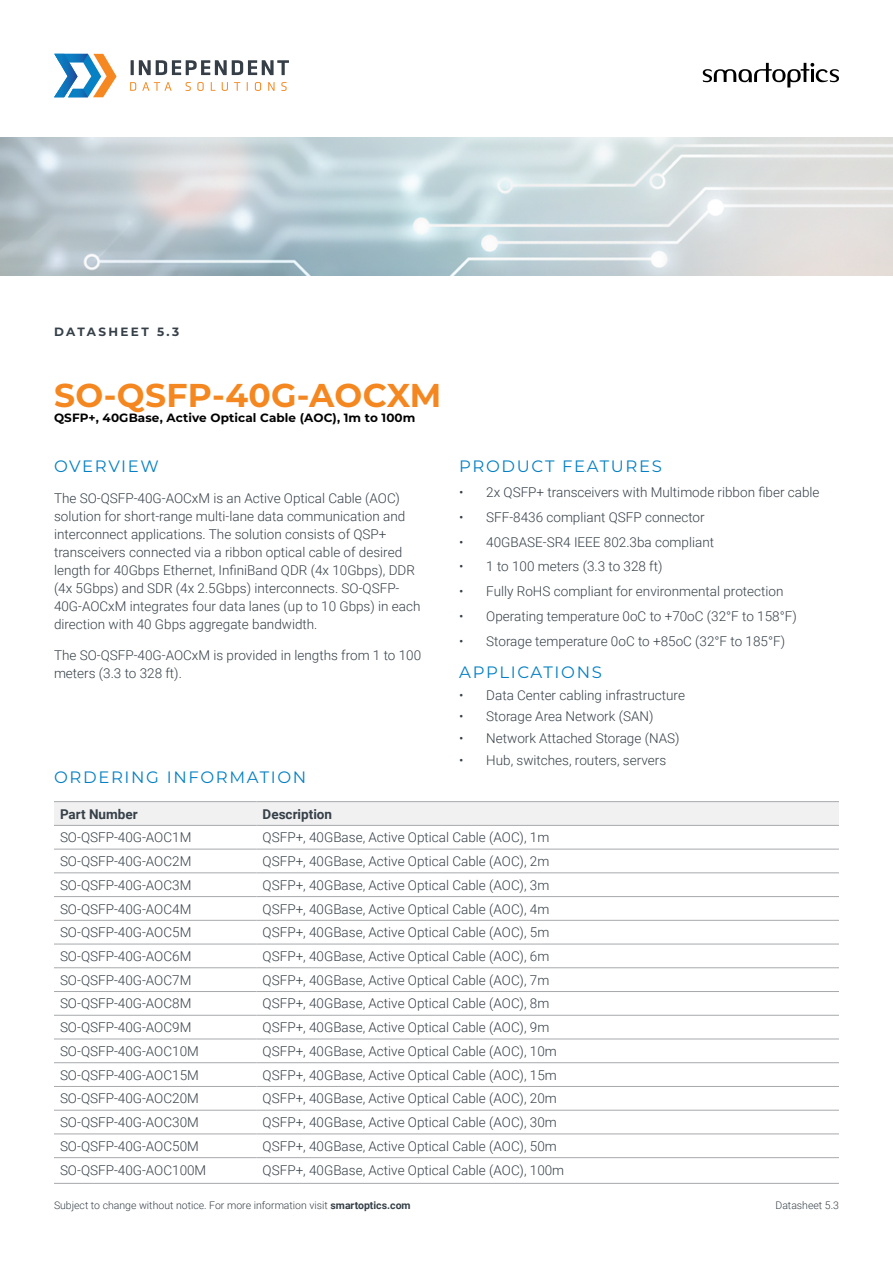
<style>
.page{position:relative;width:893px;height:1263px;background:#fff}
.page>*{position:absolute;margin:0;border:0;box-sizing:border-box;transform-origin:0 0}
.t1{font:700 33px "Montserrat";letter-spacing:.01em;color:#f58720}
.t2{font:16.5px "Montserrat";letter-spacing:.1em;color:#0580c4}
.t3{font:300 13.5px/18px "Roboto";color:#364048}
.t4{font:700 13.5px "Roboto";color:#364048}
.t5{font:700 12px "Montserrat";letter-spacing:.01em;color:#000}
.t6{font:700 12px "Montserrat";letter-spacing:.2em;color:#364048}
.t7{font:300 10.5px "Roboto";color:#364048}
.s1{font-weight:700}
</style>
<div class="page">
<hr style="left:54px;top:1183px;width:785px;height:1px;background:#a7a9ac">
<svg style="left:131px;top:60px;width:158px;height:15px"></svg>
<svg style="left:130px;top:82px;width:6px;height:9px"></svg>
<svg style="left:142px;top:82px;width:30px;height:9px"></svg>
<svg style="left:186px;top:82px;width:5px;height:9px"></svg>
<svg style="left:197px;top:82px;width:7px;height:9px"></svg>
<svg style="left:211px;top:82px;width:5px;height:9px"></svg>
<svg style="left:222px;top:82px;width:6px;height:9px"></svg>
<svg style="left:234px;top:82px;width:6px;height:9px"></svg>
<svg style="left:255px;top:82px;width:6px;height:9px"></svg>
<svg style="left:268px;top:82px;width:7px;height:9px"></svg>
<svg style="left:281px;top:82px;width:6px;height:9px"></svg>
<svg style="left:54px;top:54px;width:63px;height:43px"></svg>
<svg style="left:703px;top:63px;width:136px;height:25px"></svg>
<img style="left:0;top:137px;width:893px;height:138px">
<svg style="left:54px;top:802px;width:785px;height:23px"></svg>
<hr style="left:54px;top:825px;width:203px;height:1px;background:#a7a9ac">
<hr style="left:257px;top:825px;width:582px;height:1px;background:#a7a9ac">
<hr style="left:54px;top:849px;width:203px;height:1px;background:#a7a9ac">
<hr style="left:257px;top:849px;width:582px;height:1px;background:#a7a9ac">
<hr style="left:54px;top:872px;width:203px;height:1px;background:#a7a9ac">
<hr style="left:257px;top:872px;width:582px;height:1px;background:#a7a9ac">
<hr style="left:54px;top:896px;width:203px;height:1px;background:#a7a9ac">
<hr style="left:257px;top:896px;width:582px;height:1px;background:#a7a9ac">
<hr style="left:54px;top:920px;width:203px;height:1px;background:#a7a9ac">
<hr style="left:257px;top:920px;width:582px;height:1px;background:#a7a9ac">
<hr style="left:54px;top:944px;width:203px;height:1px;background:#a7a9ac">
<hr style="left:257px;top:944px;width:582px;height:1px;background:#a7a9ac">
<hr style="left:54px;top:967px;width:203px;height:1px;background:#a7a9ac">
<hr style="left:257px;top:967px;width:582px;height:1px;background:#a7a9ac">
<hr style="left:54px;top:991px;width:203px;height:1px;background:#a7a9ac">
<hr style="left:257px;top:991px;width:582px;height:1px;background:#a7a9ac">
<hr style="left:54px;top:1015px;width:203px;height:1px;background:#a7a9ac">
<hr style="left:257px;top:1015px;width:582px;height:1px;background:#a7a9ac">
<hr style="left:54px;top:1039px;width:203px;height:1px;background:#a7a9ac">
<hr style="left:257px;top:1039px;width:582px;height:1px;background:#a7a9ac">
<hr style="left:54px;top:1062px;width:203px;height:1px;background:#a7a9ac">
<hr style="left:257px;top:1062px;width:582px;height:1px;background:#a7a9ac">
<hr style="left:54px;top:1086px;width:203px;height:1px;background:#a7a9ac">
<hr style="left:257px;top:1086px;width:582px;height:1px;background:#a7a9ac">
<hr style="left:54px;top:1110px;width:203px;height:1px;background:#a7a9ac">
<hr style="left:257px;top:1110px;width:582px;height:1px;background:#a7a9ac">
<hr style="left:54px;top:1134px;width:203px;height:1px;background:#a7a9ac">
<hr style="left:257px;top:1134px;width:582px;height:1px;background:#a7a9ac">
<hr style="left:54px;top:1157px;width:203px;height:1px;background:#a7a9ac">
<hr style="left:257px;top:1157px;width:582px;height:1px;background:#a7a9ac">
<hr style="left:54px;top:801px;width:203px;height:1px;background:#a7a9ac">
<hr style="left:257px;top:801px;width:582px;height:1px;background:#a7a9ac">
<p class="t6" style="left:54px;top:323px;width:127px">DATASHEET 5.3</p>
<h1 class="t1" style="left:54px;top:371px;width:389px">SO-QSFP-40G-AOCXM</h1>
<p class="t5" style="left:54px;top:409px;width:363px">QSFP+, 40GBase, Active Optical Cable (AOC), 1m to 100m</p>
<p class="t2" style="left:54px;top:455px;width:106px">OVERVIEW</p>
<p class="t3" style="left:54px;top:489px;width:368px">The SO-QSFP-40G-AOCxM is an Active Optical Cable (AOC) solution for short-range multi-lane data communication and interconnect applications. The solution consists of QSP+ transceivers connected via a ribbon optical cable of desired length for 40Gbps Ethernet, InfiniBand QDR (4x 10Gbps), DDR (4x 5Gbps) and SDR (4x 2.5Gbps) interconnects. SO-QSFP-40G-AOCxM integrates four data lanes (up to 10 Gbps) in each direction with 40 Gbps aggregate bandwidth.</p>
<p class="t3" style="left:54px;top:645px;width:369px">The SO-QSFP-40G-AOCxM is provided in lengths from 1 to 100 meters (3.3 to 328 ft).</p>
<p class="t2" style="left:459px;top:455px;width:204px">PRODUCT FEATURES</p>
<p class="t3" style="left:459px;top:483px;width:362px">• 2x QSFP+ transceivers with Multimode ribbon fiber cable</p>
<p class="t3" style="left:459px;top:507px;width:247px">• SFF-8436 compliant QSFP connector</p>
<p class="t3" style="left:459px;top:532px;width:256px">• 40GBASE-SR4 IEEE 802.3ba compliant</p>
<p class="t3" style="left:459px;top:557px;width:205px">• 1 to 100 meters (3.3 to 328 ft)</p>
<p class="t3" style="left:459px;top:582px;width:326px">• Fully RoHS compliant for environmental protection</p>
<p class="t3" style="left:459px;top:606px;width:339px">• Operating temperature 0oC to +70oC (32°F to 158°F)</p>
<p class="t3" style="left:459px;top:631px;width:327px">• Storage temperature 0oC to +85oC (32°F to 185°F)</p>
<p class="t2" style="left:459px;top:661px;width:144px">APPLICATIONS</p>
<p class="t3" style="left:459px;top:685px;width:227px">• Data Center cabling infrastructure</p>
<p class="t3" style="left:459px;top:707px;width:196px">• Storage Area Network (SAN)</p>
<p class="t3" style="left:459px;top:729px;width:222px">• Network Attached Storage (NAS)</p>
<p class="t3" style="left:459px;top:750px;width:208px">• Hub, switches, routers, servers</p>
<p class="t2" style="left:54px;top:765px;width:254px">ORDERING INFORMATION</p>
<p class="t4" style="left:60px;top:804px;width:79px">Part Number</p>
<p class="t4" style="left:263px;top:804px;width:71px">Description</p>
<p class="t3" style="left:60px;top:828px;width:133px">SO-QSFP-40G-AOC1M</p>
<p class="t3" style="left:263px;top:828px;width:288px">QSFP+, 40GBase, Active Optical Cable (AOC), 1m</p>
<p class="t3" style="left:60px;top:852px;width:133px">SO-QSFP-40G-AOC2M</p>
<p class="t3" style="left:263px;top:852px;width:288px">QSFP+, 40GBase, Active Optical Cable (AOC), 2m</p>
<p class="t3" style="left:60px;top:875px;width:133px">SO-QSFP-40G-AOC3M</p>
<p class="t3" style="left:263px;top:875px;width:288px">QSFP+, 40GBase, Active Optical Cable (AOC), 3m</p>
<p class="t3" style="left:60px;top:899px;width:133px">SO-QSFP-40G-AOC4M</p>
<p class="t3" style="left:263px;top:899px;width:288px">QSFP+, 40GBase, Active Optical Cable (AOC), 4m</p>
<p class="t3" style="left:60px;top:923px;width:133px">SO-QSFP-40G-AOC5M</p>
<p class="t3" style="left:263px;top:923px;width:288px">QSFP+, 40GBase, Active Optical Cable (AOC), 5m</p>
<p class="t3" style="left:60px;top:947px;width:133px">SO-QSFP-40G-AOC6M</p>
<p class="t3" style="left:263px;top:947px;width:288px">QSFP+, 40GBase, Active Optical Cable (AOC), 6m</p>
<p class="t3" style="left:60px;top:970px;width:133px">SO-QSFP-40G-AOC7M</p>
<p class="t3" style="left:263px;top:970px;width:288px">QSFP+, 40GBase, Active Optical Cable (AOC), 7m</p>
<p class="t3" style="left:60px;top:994px;width:133px">SO-QSFP-40G-AOC8M</p>
<p class="t3" style="left:263px;top:994px;width:288px">QSFP+, 40GBase, Active Optical Cable (AOC), 8m</p>
<p class="t3" style="left:60px;top:1018px;width:133px">SO-QSFP-40G-AOC9M</p>
<p class="t3" style="left:263px;top:1018px;width:288px">QSFP+, 40GBase, Active Optical Cable (AOC), 9m</p>
<p class="t3" style="left:60px;top:1042px;width:140px">SO-QSFP-40G-AOC10M</p>
<p class="t3" style="left:263px;top:1042px;width:296px">QSFP+, 40GBase, Active Optical Cable (AOC), 10m</p>
<p class="t3" style="left:60px;top:1065px;width:140px">SO-QSFP-40G-AOC15M</p>
<p class="t3" style="left:263px;top:1065px;width:296px">QSFP+, 40GBase, Active Optical Cable (AOC), 15m</p>
<p class="t3" style="left:60px;top:1089px;width:140px">SO-QSFP-40G-AOC20M</p>
<p class="t3" style="left:263px;top:1089px;width:296px">QSFP+, 40GBase, Active Optical Cable (AOC), 20m</p>
<p class="t3" style="left:60px;top:1113px;width:140px">SO-QSFP-40G-AOC30M</p>
<p class="t3" style="left:263px;top:1113px;width:296px">QSFP+, 40GBase, Active Optical Cable (AOC), 30m</p>
<p class="t3" style="left:60px;top:1136px;width:140px">SO-QSFP-40G-AOC50M</p>
<p class="t3" style="left:263px;top:1136px;width:296px">QSFP+, 40GBase, Active Optical Cable (AOC), 50m</p>
<p class="t3" style="left:60px;top:1160px;width:148px">SO-QSFP-40G-AOC100M</p>
<p class="t3" style="left:263px;top:1160px;width:303px">QSFP+, 40GBase, Active Optical Cable (AOC), 100m</p>
<p class="t7" style="left:54px;top:1198px;width:358px">Subject to change without notice. For more information visit <span class="s1">smartoptics.com</span></p>
<p class="t7" style="left:775px;top:1198px;width:65px">Datasheet 5.3</p>
</div>
